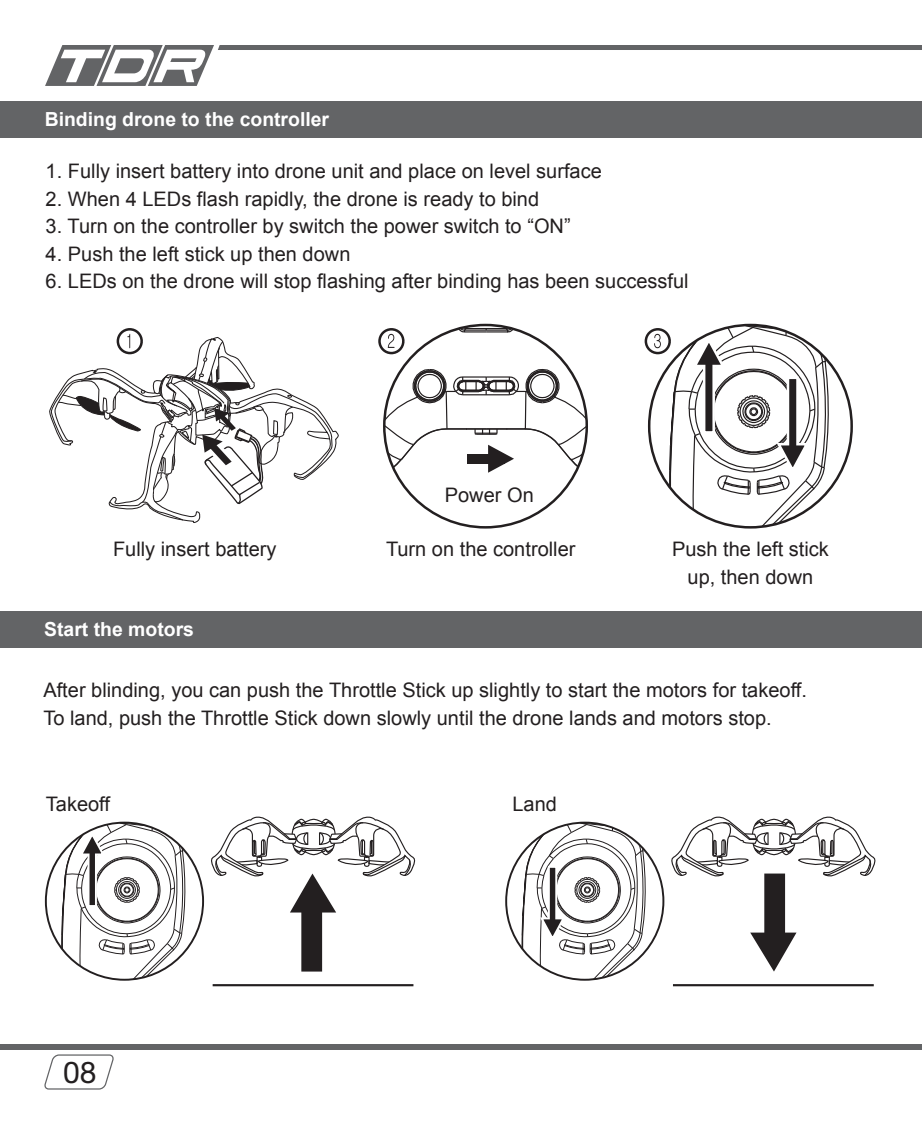
<style>
.page{position:relative;width:922px;height:1134px;background:#fff}
.page>*{position:absolute;margin:0;border:0;box-sizing:border-box;transform-origin:0 0}
.t1{font:30px "Helvetica Neue LT Std";color:#231f20}
.t2{font:20px/27.5px "Arial";color:#231f20}
.t3{font:700 19.5px "Arial";color:#fff}
</style>
<div class="page">
<div style="left:0;top:1045px;width:921px;height:5px;background:#636466"></div>
<svg style="left:44px;top:1054px;width:70px;height:36px"></svg>
<svg style="left:45px;top:45px;width:876px;height:41px"></svg>
<div style="left:0;top:101px;width:921px;height:36px;background:#636466"></div>
<div style="left:0;top:611px;width:921px;height:36px;background:#636466"></div>
<div style="left:117px;top:328px;width:26px;height:26px;border:2px solid #231f20;border-radius:50%"></div>
<div style="left:378px;top:328px;width:26px;height:26px;border:2px solid #231f20;border-radius:50%"></div>
<svg style="left:384px;top:325px;width:202px;height:159px"></svg>
<div style="left:644px;top:328px;width:26px;height:26px;border:2px solid #231f20;border-radius:50%"></div>
<svg style="left:654px;top:334px;width:6px;height:14px"></svg>
<svg style="left:668px;top:325px;width:183px;height:202px"></svg>
<hr style="left:212px;top:984px;width:201px;height:2px;background:#231f20">
<svg style="left:211px;top:816px;width:204px;height:155px"></svg>
<svg style="left:61px;top:823px;width:142px;height:157px"></svg>
<hr style="left:672px;top:984px;width:201px;height:2px;background:#231f20">
<svg style="left:671px;top:816px;width:204px;height:155px"></svg>
<svg style="left:521px;top:823px;width:142px;height:157px"></svg>
<svg style="left:49px;top:334px;width:290px;height:189px"></svg>
<p class="t3" style="left:45px;top:106px;width:286px">Binding drone to the controller</p>
<p class="t2" style="left:46px;top:158px;width:557px">1. Fully insert battery into drone unit and place on level surface</p>
<p class="t2" style="left:46px;top:185px;width:495px">2. When 4 LEDs flash rapidly, the drone is ready to bind</p>
<p class="t2" style="left:46px;top:213px;width:526px">3. Turn on the controller by switch the power switch to “ON”</p>
<p class="t2" style="left:46px;top:240px;width:306px">4. Push the left stick up then down</p>
<p class="t2" style="left:46px;top:268px;width:644px">6. LEDs on the drone will stop flashing after binding has been successful</p>
<p class="t2" style="left:444px;top:481px;width:90px">Power On</p>
<p class="t2" style="left:113px;top:535px;width:165px">Fully insert battery</p>
<p class="t2" style="left:386px;top:535px;width:191px">Turn on the controller</p>
<p class="t3" style="left:44px;top:616px;width:151px">Start the motors</p>
<p class="t2" style="left:671px;top:535px;width:158px;text-align:center">Push the left stick up, then down</p>
<p class="t2" style="left:43px;top:677px;width:764px">After blinding, you can push the Throttle Stick up slightly to start the motors for takeoff.<br>To land, push the Throttle Stick down slowly until the drone lands and motors stop.</p>
<p class="t2" style="left:46px;top:790px;width:66px">Takeoff</p>
<p class="t2" style="left:512px;top:790px;width:46px">Land</p>
<h1 class="t1" style="left:63px;top:1054px;width:35px">08</h1>
</div>
